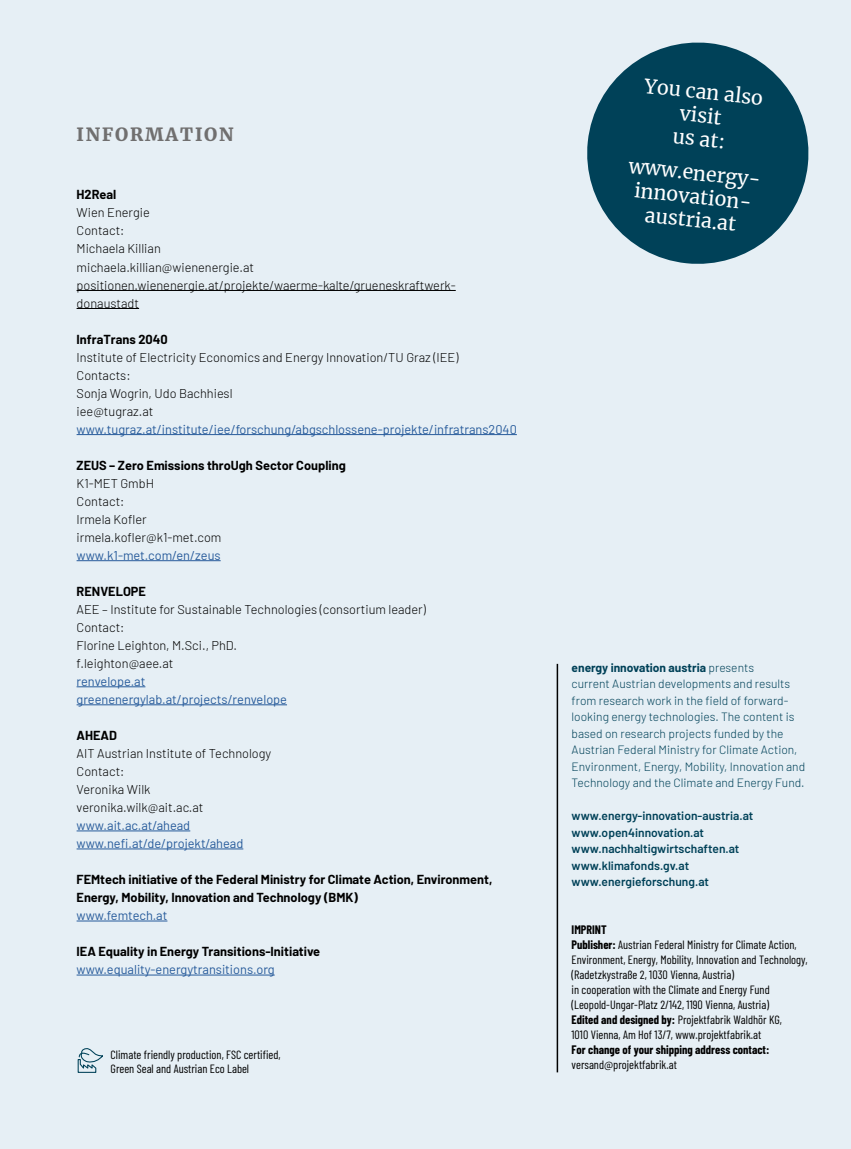
<style>
.page{position:relative;width:851px;height:1149px;background:#fff}
.page>*{position:absolute;margin:0;border:0;box-sizing:border-box;transform-origin:0 0}
.t1{font:19.5px/23.4px "Merriweather";color:#fff;text-align:center}
.Kapitel_links_grau{font:900 18px "Merriweather";letter-spacing:.1em;color:#706f6f}
.Fliesstext_schwarz{font:300 12.75px/18px "Barlow";color:#000}
.Fliesstext_schwarz-2{font:12.75px/18px "Barlow";color:#275b9b}
.Fliesstext_schwarz-3{font:700 12.75px/18px "Barlow";color:#000}
.t2{font:12px/15px "Barlow Condensed";color:#000}
.t3{font:300 12px/16.5px "Barlow";color:#004158}
.t4{font:600 12px "Barlow";color:#004158}
.t5{font:700 12px "Barlow Condensed";color:#000}
.s1{font-weight:300;color:#000}
.s2{font-weight:700}
</style>
<div class="page">
<div style="left:0;top:0;width:850px;height:1148px;background:#e6eff5"></div>
<hr style="left:77px;top:290px;width:378px;height:1px;background:#000">
<hr style="left:77px;top:308px;width:62px;height:1px;background:#000">
<hr style="left:77px;top:434px;width:440px;height:1px;background:#275b9b">
<hr style="left:77px;top:560px;width:144px;height:1px;background:#275b9b">
<hr style="left:77px;top:686px;width:68px;height:1px;background:#275b9b">
<hr style="left:77px;top:704px;width:210px;height:1px;background:#275b9b">
<hr style="left:77px;top:830px;width:113px;height:1px;background:#275b9b">
<hr style="left:77px;top:848px;width:166px;height:1px;background:#275b9b">
<hr style="left:77px;top:920px;width:90px;height:1px;background:#275b9b">
<hr style="left:77px;top:974px;width:197px;height:1px;background:#275b9b">
<svg style="left:78px;top:1048px;width:24px;height:24px"></svg>
<hr style="left:556px;top:663px;width:2px;height:408px;background:#000">
<svg style="left:587px;top:42px;width:222px;height:222px;fill:#004158"></svg>
<p class="Kapitel_links_grau" style="left:77px;top:122px;width:159px">INFORMATION</p>
<p class="Fliesstext_schwarz-3" style="left:77px;top:185px;width:41px">H2Real</p>
<p class="Fliesstext_schwarz" style="left:77px;top:203px;width:75px">Wien Energie</p>
<p class="Fliesstext_schwarz" style="left:77px;top:221px;width:86px">Contact:<br>Michaela Killian</p>
<p class="Fliesstext_schwarz" style="left:77px;top:257px;width:179px">michaela.killian@wienenergie.at</p>
<p class="Fliesstext_schwarz" style="left:77px;top:275px;width:380px">positionen.wienenergie.at/projekte/waerme-kalte/grueneskraftwerk-</p>
<p class="Fliesstext_schwarz" style="left:77px;top:293px;width:64px">donaustadt</p>
<p class="Fliesstext_schwarz-3" style="left:77px;top:329px;width:93px">InfraTrans 2040</p>
<p class="Fliesstext_schwarz" style="left:77px;top:347px;width:383px">Institute of Electricity Economics and Energy Innovation/TU Graz (IEE)</p>
<p class="Fliesstext_schwarz" style="left:77px;top:365px;width:157px">Contacts:<br>Sonja Wogrin, Udo Bachhiesl</p>
<p class="Fliesstext_schwarz-2" style="left:77px;top:401px;width:441px"><span class="s1">iee@tugraz.at </span>www.tugraz.at/institute/iee/forschung/abgschlossene-projekte/infratrans2040</p>
<p class="Fliesstext_schwarz-3" style="left:77px;top:455px;width:271px">ZEUS – Zero Emissions throUgh Sector Coupling</p>
<p class="Fliesstext_schwarz" style="left:77px;top:473px;width:79px">K1-MET GmbH<br>Contact:<br>Irmela Kofler</p>
<p class="Fliesstext_schwarz" style="left:77px;top:527px;width:146px">irmela.kofler@k1-met.com</p>
<p class="Fliesstext_schwarz-2" style="left:77px;top:545px;width:145px">www.k1-met.com/en/zeus</p>
<p class="Fliesstext_schwarz-3" style="left:77px;top:581px;width:71px">RENVELOPE</p>
<p class="Fliesstext_schwarz" style="left:77px;top:599px;width:351px">AEE – Institute for Sustainable Technologies (consortium leader)</p>
<p class="Fliesstext_schwarz" style="left:77px;top:617px;width:49px">Contact:</p>
<p class="Fliesstext_schwarz" style="left:77px;top:635px;width:162px">Florine Leighton, M.Sci., PhD.</p>
<p class="Fliesstext_schwarz" style="left:77px;top:653px;width:98px">f.leighton@aee.at</p>
<p class="Fliesstext_schwarz-2" style="left:77px;top:671px;width:70px">renvelope.at</p>
<p class="Fliesstext_schwarz-2" style="left:77px;top:689px;width:212px">greenenergylab.at/projects/renvelope</p>
<p class="Fliesstext_schwarz-3" style="left:77px;top:725px;width:42px">AHEAD</p>
<p class="Fliesstext_schwarz" style="left:77px;top:743px;width:196px">AIT Austrian Institute of Technology</p>
<p class="Fliesstext_schwarz" style="left:77px;top:761px;width:75px">Contact:<br>Veronika Wilk</p>
<p class="Fliesstext_schwarz" style="left:77px;top:797px;width:128px">veronika.wilk@ait.ac.at</p>
<p class="Fliesstext_schwarz-2" style="left:77px;top:815px;width:115px">www.ait.ac.at/ahead</p>
<p class="Fliesstext_schwarz-2" style="left:77px;top:833px;width:168px">www.nefi.at/de/projekt/ahead</p>
<p class="Fliesstext_schwarz-3" style="left:77px;top:869px;width:417px">FEMtech initiative of the Federal Ministry for Climate Action, Environment,<br>Energy, Mobility, Innovation and Technology (BMK)</p>
<p class="Fliesstext_schwarz-2" style="left:77px;top:905px;width:92px">www.femtech.at</p>
<p class="Fliesstext_schwarz-3" style="left:77px;top:941px;width:245px">IEA Equality in Energy Transitions-Initiative</p>
<p class="Fliesstext_schwarz-2" style="left:77px;top:959px;width:199px">www.equality-energytransitions.org</p>
<p class="t2" style="left:111px;top:1045px;width:171px;line-height:14.4px">Climate friendly production, FSC certified,<br>Green Seal and Austrian Eco Label</p>
<h1 class="t1" style="left:646px;top:74px;width:121px;rotate:6deg">You can also visit<br>us at:</h1>
<h1 class="t1" style="left:630px;top:153px;width:132px;rotate:6deg">www.energy&shy;innovation&shy;austria.at</h1>
<p class="t3" style="left:571px;top:658px;width:235px"><span class="s2">energy innovation austria</span> presents<br>current Austrian developments and results from research work in the field of forward&shy;looking energy technologies. The content is based on research projects funded by the Austrian Federal Ministry for Climate Action, Environment, Energy, Mobility, Innovation and Technology and the Climate and Energy Fund.</p>
<p class="t4" style="left:571px;top:806px;width:183px">www.energy-innovation-austria.at</p>
<p class="t4" style="left:571px;top:823px;width:134px">www.open4innovation.at</p>
<p class="t4" style="left:571px;top:839px;width:169px">www.nachhaltigwirtschaften.at</p>
<p class="t4" style="left:571px;top:856px;width:119px">www.klimafonds.gv.at</p>
<p class="t4" style="left:571px;top:872px;width:139px">www.energieforschung.at</p>
<p class="t5" style="left:571px;top:921px;width:37px">IMPRINT</p>
<p class="t2" style="left:571px;top:936px;width:237px"><span class="s2">Publisher:</span> Austrian Federal Ministry for Climate Action, Environment, Energy, Mobility, Innovation and Technology, (Radetzkystraße 2, 1030 Vienna, Austria)<br>in cooperation with the Climate and Energy Fund</p>
<p class="t2" style="left:571px;top:996px;width:199px">(Leopold-Ungar-Platz 2/142, 1190 Vienna, Austria)</p>
<p class="t2" style="left:571px;top:1011px;width:212px"><span class="s2">Edited and designed by:</span> Projektfabrik Waldhör KG,<br>1010 Vienna, Am Hof 13/7, www.projektfabrik.at</p>
<p class="t5" style="left:571px;top:1041px;width:199px">For change of your shipping address contact:</p>
<p class="t2" style="left:571px;top:1056px;width:107px">versand@projektfabrik.at</p>
</div>
